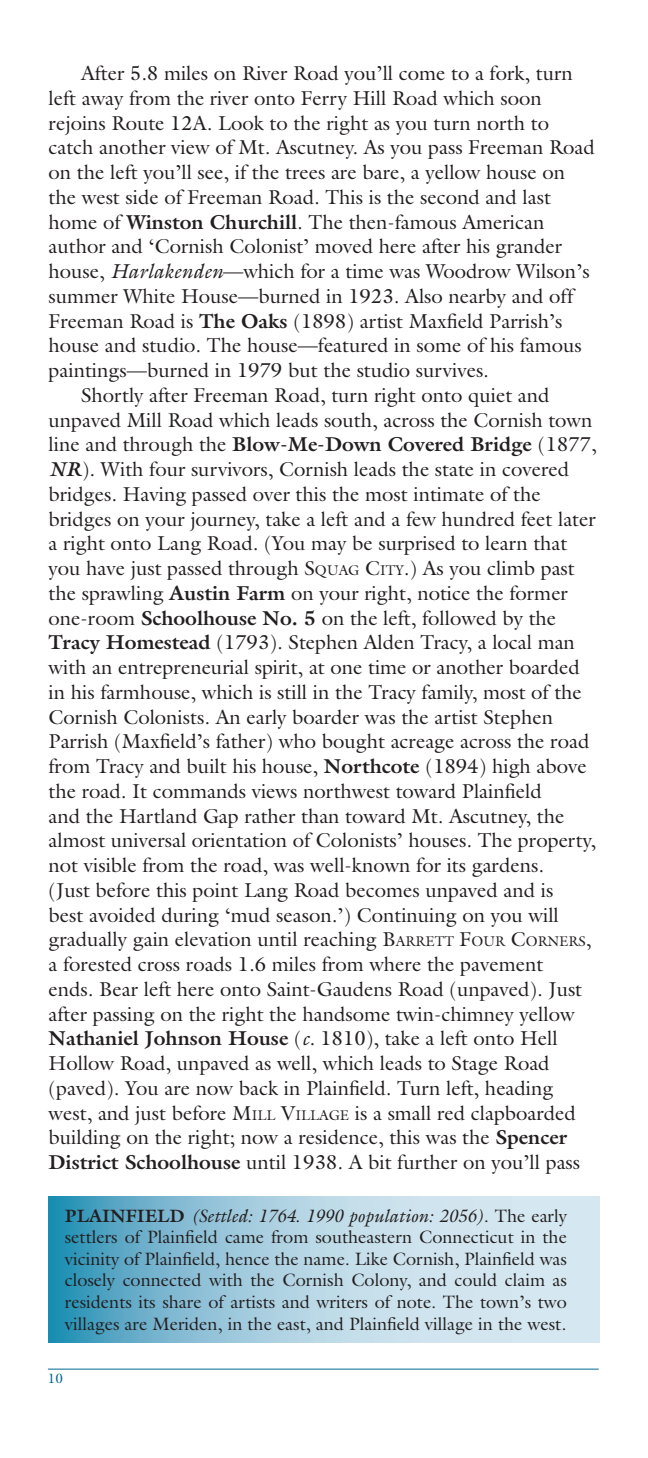
<style>
.page{position:relative;width:648px;height:1458px;background:#fff}
.page>*{position:absolute;margin:0;border:0;box-sizing:border-box;transform-origin:0 0}
.t1{font:20.25px "Galliard";color:#231f20}
.t2{font:700 20.25px "Galliard";color:#231f20}
.t3{font:18px/21.6px "Galliard";color:#231f20;text-align:justify}
.t4{font:13.5px "Galliard";color:#00688f}
.s1{font-weight:700}
.s2{font-style:italic}
.s3{font-weight:400}
.s4{font-weight:700;font-style:italic}
.s5{font-style:inherit}
.s6{font-size:14.17px}
</style>
<div class="page">
<hr style="left:48px;top:1369px;width:551px;height:1px;background:#00688f">
<svg style="left:49px;top:1197px;width:550px;height:146px;background:#a4cddf"></svg>
<p class="t1" style="left:81px;top:60px;width:493px">After 5.8 miles on River Road you’ll come to a fork, turn</p>
<p class="t1" style="left:49px;top:85px;width:495px">left away from the river onto Ferry Hill Road which soon</p>
<p class="t1" style="left:49px;top:110px;width:502px">rejoins Route 12A. Look to the right as you turn north to</p>
<p class="t1" style="left:49px;top:135px;width:548px">catch another view of Mt. Ascutney. As you pass Freeman Road</p>
<p class="t1" style="left:49px;top:159px;width:518px">on the left you’ll see, if the trees are bare, a yellow house on</p>
<p class="t1" style="left:49px;top:184px;width:504px">the west side of Freeman Road. This is the second and last</p>
<p class="t1" style="left:49px;top:209px;width:497px">home of <span class="s1">Winston Churchill</span>. The then-famous American</p>
<p class="t1" style="left:49px;top:234px;width:515px">author and ‘Cornish Colonist’ moved here after his grander</p>
<p class="t1" style="left:49px;top:258px;width:543px">house, <span class="s2">Harlakenden</span>—which for a time was Woodrow Wilson’s</p>
<p class="t1" style="left:49px;top:283px;width:526px">summer White House—burned in 1923. Also nearby and off</p>
<p class="t1" style="left:49px;top:308px;width:515px">Freeman Road is <span class="s1">The Oaks</span> (1898) artist Maxfield Parrish’s</p>
<p class="t1" style="left:49px;top:333px;width:535px">house and studio. The house—featured in some of his famous</p>
<p class="t1" style="left:49px;top:357px;width:442px">paintings—burned in 1979 but the studio survives.</p>
<p class="t1" style="left:81px;top:382px;width:470px">Shortly after Freeman Road, turn right onto quiet and</p>
<p class="t1" style="left:49px;top:407px;width:545px">unpaved Mill Road which leads south, across the Cornish town</p>
<p class="t2" style="left:49px;top:431px;width:550px"><span class="s3">line and through the</span> Blow-Me-Down Covered Bridge <span class="s3">(1877,</span></p>
<p class="t1" style="left:49px;top:456px;width:522px"><span class="s4">NR</span>). With four survivors, Cornish leads the state in covered</p>
<p class="t1" style="left:49px;top:481px;width:494px">bridges. Having passed over this the most intimate of the</p>
<p class="t1" style="left:49px;top:506px;width:549px">bridges on your journey, take a left and a few hundred feet later</p>
<p class="t1" style="left:49px;top:531px;width:520px">a right onto Lang Road. (You may be surprised to learn that</p>
<p class="t1" style="left:49px;top:555px;width:528px">you have just passed through <span class="s5">S</span><span class="s6">QUAG</span> <span class="s5">C</span><span class="s6">ITY</span>.) As you climb past</p>
<p class="t1" style="left:49px;top:580px;width:521px">the sprawling <span class="s1">Austin Farm</span> on your right, notice the former</p>
<p class="t1" style="left:49px;top:605px;width:509px">one-room <span class="s1">Schoolhouse No. 5</span> on the left, followed by the</p>
<p class="t1" style="left:49px;top:630px;width:528px"><span class="s1">Tracy Homestead</span> (1793). Stephen Alden Tracy, a local man</p>
<p class="t1" style="left:49px;top:654px;width:533px">with an entrepreneurial spirit, at one time or another boarded</p>
<p class="t1" style="left:49px;top:679px;width:535px">in his farmhouse, which is still in the Tracy family, most of the</p>
<p class="t1" style="left:49px;top:704px;width:506px">Cornish Colonists. An early boarder was the artist Stephen</p>
<p class="t1" style="left:49px;top:729px;width:542px">Parrish (Maxfield’s father) who bought acreage across the road</p>
<p class="t1" style="left:49px;top:753px;width:540px">from Tracy and built his house, <span class="s1">Northcote</span> (1894) high above</p>
<p class="t1" style="left:49px;top:778px;width:495px">the road. It commands views northwest toward Plainfield</p>
<p class="t1" style="left:49px;top:803px;width:517px">and the Hartland Gap rather than toward Mt. Ascutney, the</p>
<p class="t1" style="left:49px;top:828px;width:549px">almost universal orientation of Colonists’ houses. The property,</p>
<p class="t1" style="left:49px;top:852px;width:497px">not visible from the road, was well-known for its gardens.</p>
<p class="t1" style="left:49px;top:877px;width:506px">(Just before this point Lang Road becomes unpaved and is</p>
<p class="t1" style="left:49px;top:902px;width:512px">best avoided during ‘mud season.’) Continuing on you will</p>
<p class="t1" style="left:49px;top:927px;width:544px">gradually gain elevation until reaching <span class="s5">B</span><span class="s6">ARRETT</span> <span class="s5">F</span><span class="s6">OUR</span> <span class="s5">C</span><span class="s6">ORNERS</span> ,</p>
<p class="t1" style="left:49px;top:951px;width:496px">a forested cross roads 1.6 miles from where the pavement</p>
<p class="t1" style="left:49px;top:976px;width:535px">ends. Bear left here onto Saint-Gaudens Road (unpaved). Just</p>
<p class="t1" style="left:49px;top:1001px;width:528px">after passing on the right the handsome twin-chimney yellow</p>
<p class="t1" style="left:49px;top:1026px;width:511px"><span class="s1">Nathaniel Johnson House</span> (<span class="s2">c.</span> 1810), take a left onto Hell</p>
<p class="t1" style="left:49px;top:1050px;width:502px">Hollow Road, unpaved as well, which leads to Stage Road</p>
<p class="t1" style="left:49px;top:1075px;width:506px">(paved). You are now back in Plainfield. Turn left, heading</p>
<p class="t1" style="left:49px;top:1100px;width:529px">west, and just before <span class="s5">M</span><span class="s6">ILL</span> <span class="s5">V</span><span class="s6">ILLAGE</span> is a small red clapboarded</p>
<p class="t1" style="left:49px;top:1125px;width:520px">building on the right; now a residence, this was the <span class="s1">Spencer</span></p>
<p class="t1" style="left:49px;top:1149px;width:533px"><span class="s1">District Schoolhouse</span> until 1938. A bit further on you’ll pass</p>
<p class="t3" style="left:65px;top:1204px;width:504px"><span class="s1">PLAINFIELD</span> <span class="s2">(Settled: 1764. 1990 population: 2056)</span>. The early settlers of Plainfield came from southeastern Connecticut in the vicinity of Plainfield, hence the name. Like Cornish, Plainfield was closely connected with the Cornish Colony, and could claim as residents its share of artists and writers of note. The town’s two villages are Meriden, in the east, and Plainfield village in the west.</p>
<p class="t4" style="left:48px;top:1370px;width:17px">10</p>
</div>
